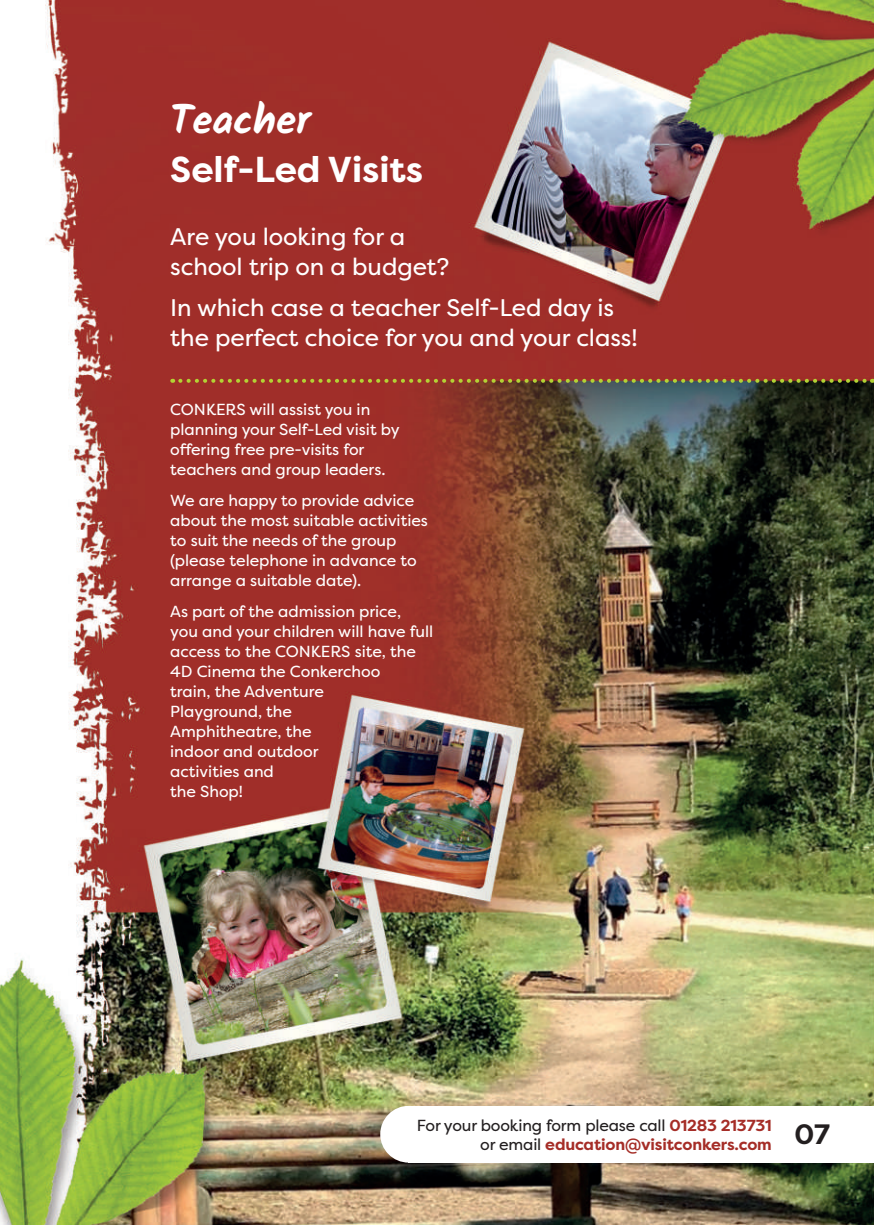
<style>
.page{position:relative;width:874px;height:1225px;background:#fff}
.page>*{position:absolute;margin:0;border:0;box-sizing:border-box;transform-origin:0 0}
.t1{font:700 41px "Kalam";letter-spacing:-.005em;color:#fff}
.t2{font:700 36px "Filson Pro";letter-spacing:-.005em;color:#fff}
.t3{font:700 28px "Filson Pro";color:#231f20}
.t4{font:24px/30px "Filson Pro";letter-spacing:-.005em;color:#fff}
.t5{font:16px/20px "Filson Pro";letter-spacing:-.005em;color:#fff}
.t6{font:700 16px/19.2px "Filson Pro";letter-spacing:-.01em;color:#a52d27;text-align:right}
.s1{font-weight:400;color:#231f20}
</style>
<div class="page">
<img style="left:0;top:0;width:873px;height:1224px">
<svg style="left:180px;top:379px;width:692px;height:4px;background:#916e30"></svg>
<div style="left:408px;top:1106px;width:465px;height:56px;background:#fff"></div>
<div style="left:380px;top:1106px;width:57px;height:56px;background:#fff;border-radius:50%"></div>
<h1 class="t1" style="left:170px;top:96px;width:142px">Teacher</h1>
<h2 class="t2" style="left:170px;top:146px;width:254px">Self-Led Visits</h2>
<h3 class="t4" style="left:170px;top:221px;width:281px">Are you looking for a school trip on a budget?</h3>
<h3 class="t4" style="left:170px;top:292px;width:468px">In which case a teacher Self-Led day is the perfect choice for you and your class!</h3>
<p class="t5" style="left:170px;top:399px;width:231px">CONKERS will assist you in planning your Self-Led visit by offering free pre-visits for teachers and group leaders.</p>
<p class="t5" style="left:170px;top:490px;width:259px">We are happy to provide advice about the most suitable activities to suit the needs of the group (please telephone in advance to arrange a suitable date).</p>
<p class="t5" style="left:170px;top:601px;width:264px">As part of the admission price,<br>you and your children will have full access to the CONKERS site, the<br>4D Cinema the Conkerchoo<br>train, the Adventure<br>Playground, the<br>Amphitheatre, the<br>indoor and outdoor<br>activities and<br>the Shop!</p>
<p class="t6" style="left:416px;top:1115px;width:356px"><span class="s1">For your booking form please call</span> 01283 213731 <span class="s1">or email</span> education@visitconkers.com</p>
<h3 class="t3" style="left:794px;top:1116px;width:37px">07</h3>
</div>
